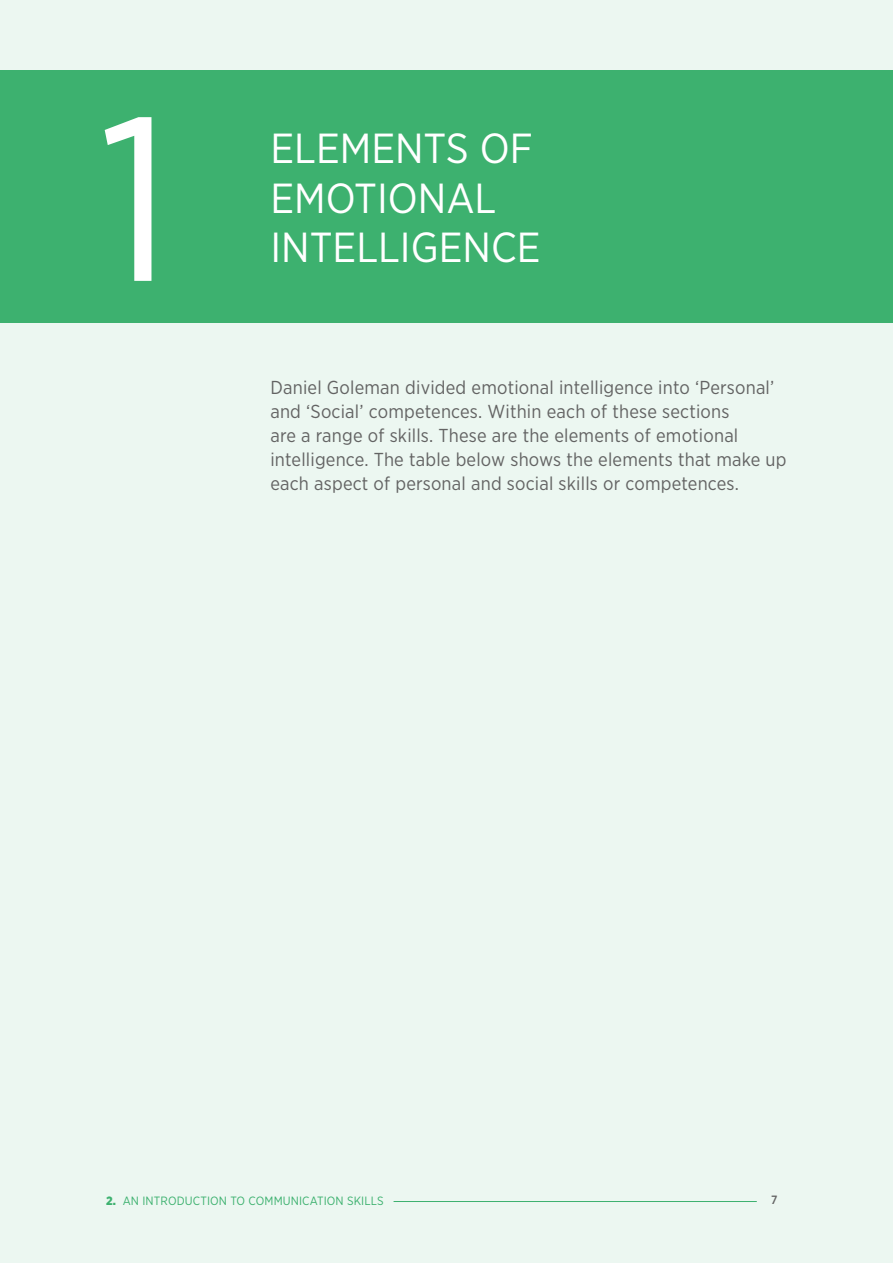
<style>
.page{position:relative;width:893px;height:1263px;background:#ecf7f1}
.page>*{position:absolute;margin:0;border:0;box-sizing:border-box;transform-origin:0 0}
.t1{font:232.5px "Gotham Narrow";color:#fff}
.t2{font:42px/49.5px "Gotham Narrow";color:#fff}
.t3{font:18.75px/24px "Gotham Narrow";letter-spacing:.01em;color:#636363}
.t4{font:12px "Gotham Narrow";letter-spacing:.01em;color:#3db16f}
.t5{font:500 12px "Gotham Narrow";color:#636363}
.s1{font-weight:900}
</style>
<div class="page">
<div style="left:0;top:70px;width:893px;height:252px;background:#3db16f"></div>
<hr style="left:394px;top:1201px;width:363px;height:1px;background:#3db16f">
<h1 class="t1" style="left:99px;top:55px;width:75px">1</h1>
<h2 class="t2" style="left:270px;top:123px;width:264px">ELEMENTS OF<br>EMOTIONAL</h2>
<h2 class="t2" style="left:270px;top:222px;width:272px">INTELLIGENCE</h2>
<p class="t3" style="left:270px;top:375px;width:518px">Daniel Goleman divided emotional intelligence into ‘Personal’ and ‘Social’ competences. Within each of these sections<br>are a range of skills. These are the elements of emotional intelligence. The table below shows the elements that make up each aspect of personal and social skills or competences.</p>
<p class="t4" style="left:106px;top:1193px;width:279px"><span class="s1">2.</span> AN INTRODUCTION TO COMMUNICATION SKILLS</p>
<p class="t5" style="left:771px;top:1192px;width:8px">7</p>
</div>
